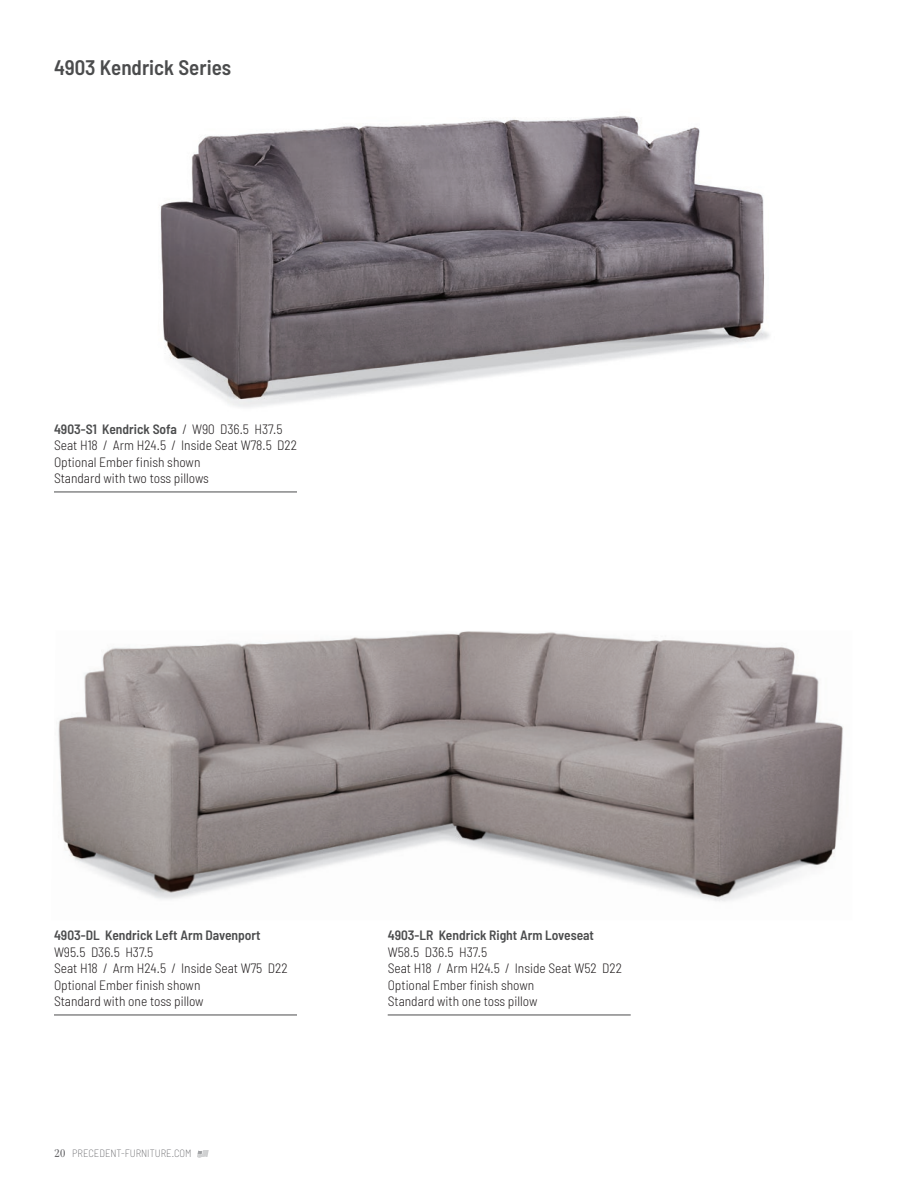
<style>
.page{position:relative;width:918px;height:1188px;background:#fff}
.page>*{position:absolute;margin:0;border:0;box-sizing:border-box;transform-origin:0 0}
.t1{font:600 semi-condensed 21px "Barlow";color:#4b4c4d}
.item_copy_with_rule{font:300 semi-condensed 13.5px/16.5px "Barlow";color:#231f20}
.item_copy{font:300 semi-condensed 13.5px "Barlow";color:#231f20}
.item_copy-2{font:600 semi-condensed 13.5px "Barlow";color:#4b4c4d}
.t2{font:200 semi-condensed 10.5px "Barlow";color:#636366}
.s1{font-weight:300;color:#231f20}
.s2{font-family:"Filosofia Grand Caps";font-weight:400;font-stretch:normal;font-size:16.5px}
</style>
<div class="page">
<div style="left:197px;top:1153px;width:11px;height:5px;background:#e3e4e4;border-radius:50%"></div>
<svg style="left:197px;top:1154px;width:11px;height:5px"></svg>
<svg style="left:198px;top:1150px;width:11px;height:5px"></svg>
<img style="left:58px;top:631px;width:785px;height:271px">
<hr style="left:54px;top:492px;width:243px;height:1px;background:#4b4c4d">
<img style="left:160px;top:116px;width:610px;height:291px">
<hr style="left:54px;top:1015px;width:243px;height:1px;background:#4b4c4d">
<hr style="left:388px;top:1015px;width:243px;height:1px;background:#4b4c4d">
<p class="t1" style="left:54px;top:54px;width:179px">4903 Kendrick Series</p>
<p class="item_copy-2" style="left:54px;top:420px;width:230px">4903-S1 Kendrick Sofa <span class="s1">/ W90 D36.5 H37.5</span></p>
<p class="item_copy" style="left:54px;top:437px;width:245px">Seat H18 / Arm H24.5 / Inside Seat W78.5 D22</p>
<p class="item_copy_with_rule" style="left:54px;top:453px;width:156px">Optional Ember finish shown<br>Standard with two toss pillows</p>
<p class="item_copy-2" style="left:54px;top:927px;width:208px">4903-DL Kendrick Left Arm Davenport</p>
<p class="item_copy" style="left:54px;top:943px;width:101px">W95.5 D36.5 H37.5</p>
<p class="item_copy" style="left:54px;top:960px;width:235px">Seat H18 / Arm H24.5 / Inside Seat W75 D22</p>
<p class="item_copy_with_rule" style="left:54px;top:976px;width:151px">Optional Ember finish shown<br>Standard with one toss pillow</p>
<p class="t2" style="left:54px;top:1147px;width:139px"><span class="s2">20</span> PRECEDENT-FURNITURE.COM</p>
<p class="item_copy-2" style="left:388px;top:927px;width:208px">4903-LR Kendrick Right Arm Loveseat</p>
<p class="item_copy" style="left:388px;top:943px;width:101px">W58.5 D36.5 H37.5</p>
<p class="item_copy" style="left:388px;top:960px;width:236px">Seat H18 / Arm H24.5 / Inside Seat W52 D22</p>
<p class="item_copy_with_rule" style="left:388px;top:976px;width:151px">Optional Ember finish shown<br>Standard with one toss pillow</p>
</div>
